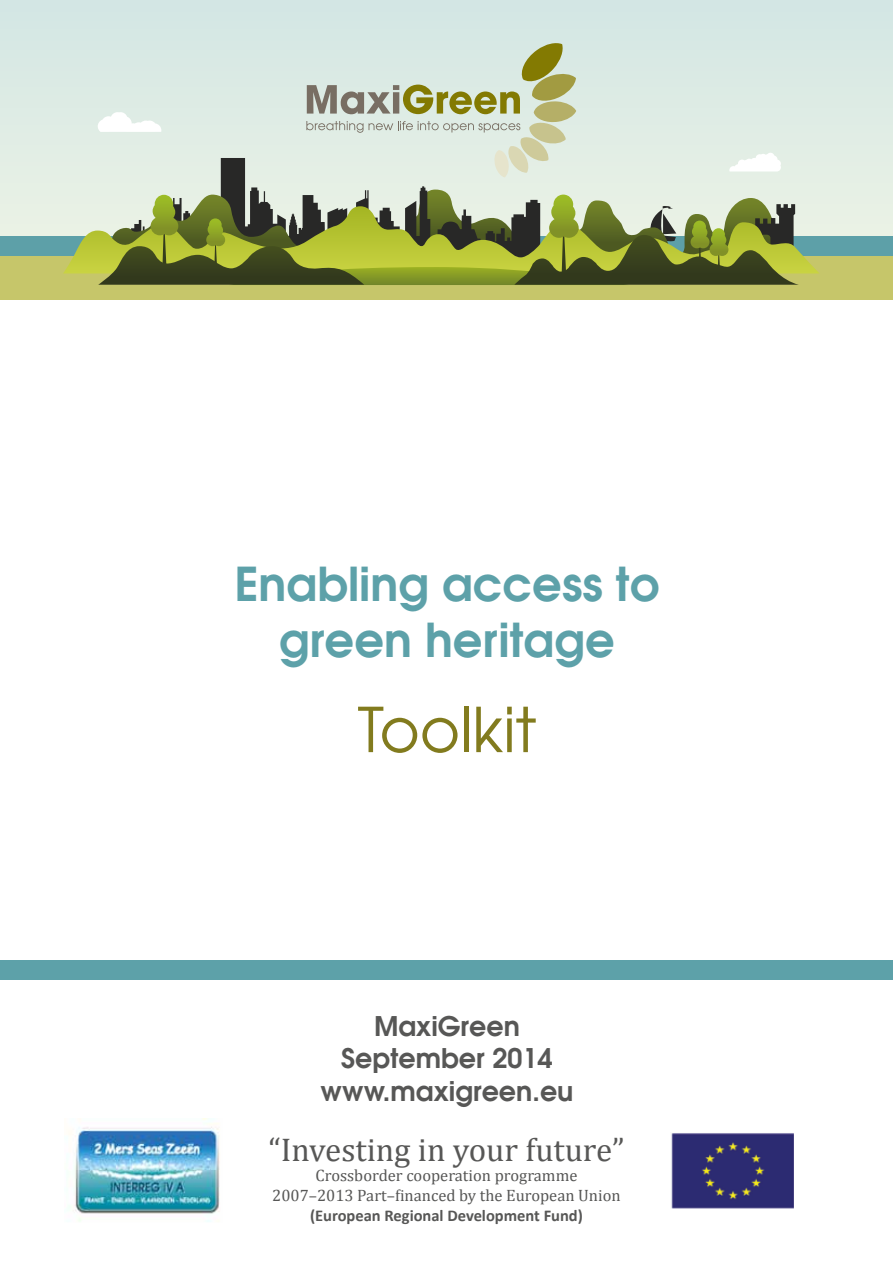
<style>
.page{position:relative;width:893px;height:1263px;background:#fff}
.page>*{position:absolute;margin:0;border:0;box-sizing:border-box;transform-origin:0 0}
.t1{font:61.5px "Avant Garde";color:#827b1e}
.t2{font:600 46.5px/55.8px "Avant Garde";color:#5da1a9;text-align:center}
.t3{font:33px "Cambria";color:#575756}
.t4{font:600 27px/32.4px "Avant Garde";color:#575756;text-align:center}
.t5{font:16.5px/19.8px "Cambria";color:#575756;text-align:center}
.t6{font:700 16.5px "Calibri";color:#575756}
</style>
<div class="page">
<div style="left:0;top:0;width:893px;height:237px;background:#dbeae4"></div>
<div style="left:0;top:256px;width:893px;height:44px;background:#c6c66a"></div>
<div style="left:0;top:237px;width:893px;height:19px;background:#5da0a8"></div>
<svg style="left:131px;top:158px;width:409px;height:32px;fill:#e5efe5"></svg>
<svg style="left:63px;top:206px;width:757px;height:67px"></svg>
<svg style="left:98px;top:190px;width:701px;height:95px"></svg>
<svg style="left:98px;top:112px;width:63px;height:20px"></svg>
<svg style="left:729px;top:153px;width:52px;height:18px"></svg>
<svg style="left:306px;top:43px;width:270px;height:134px"></svg>
<img style="left:68px;top:1118px;width:152px;height:104px">
<img style="left:671px;top:1133px;width:123px;height:75px">
<div style="left:0;top:960px;width:893px;height:20px;background:#5da1a9"></div>
<h2 class="t2" style="left:234px;top:555px;width:427px">Enabling access to green heritage</h2>
<h1 class="t1" style="left:358px;top:691px;width:180px">Toolkit</h1>
<h3 class="t4" style="left:321px;top:1009px;width:254px">MaxiGreen<br>September 2014 www.maxigreen.eu</h3>
<h3 class="t3" style="left:268px;top:1130px;width:358px">“Investing in your future”</h3>
<p class="t5" style="left:272px;top:1165px;width:350px">Crossborder cooperation programme<br>2007–2013 Part–financed by the European Union</p>
<p class="t6" style="left:310px;top:1204px;width:274px">(European Regional Development Fund)</p>
</div>
